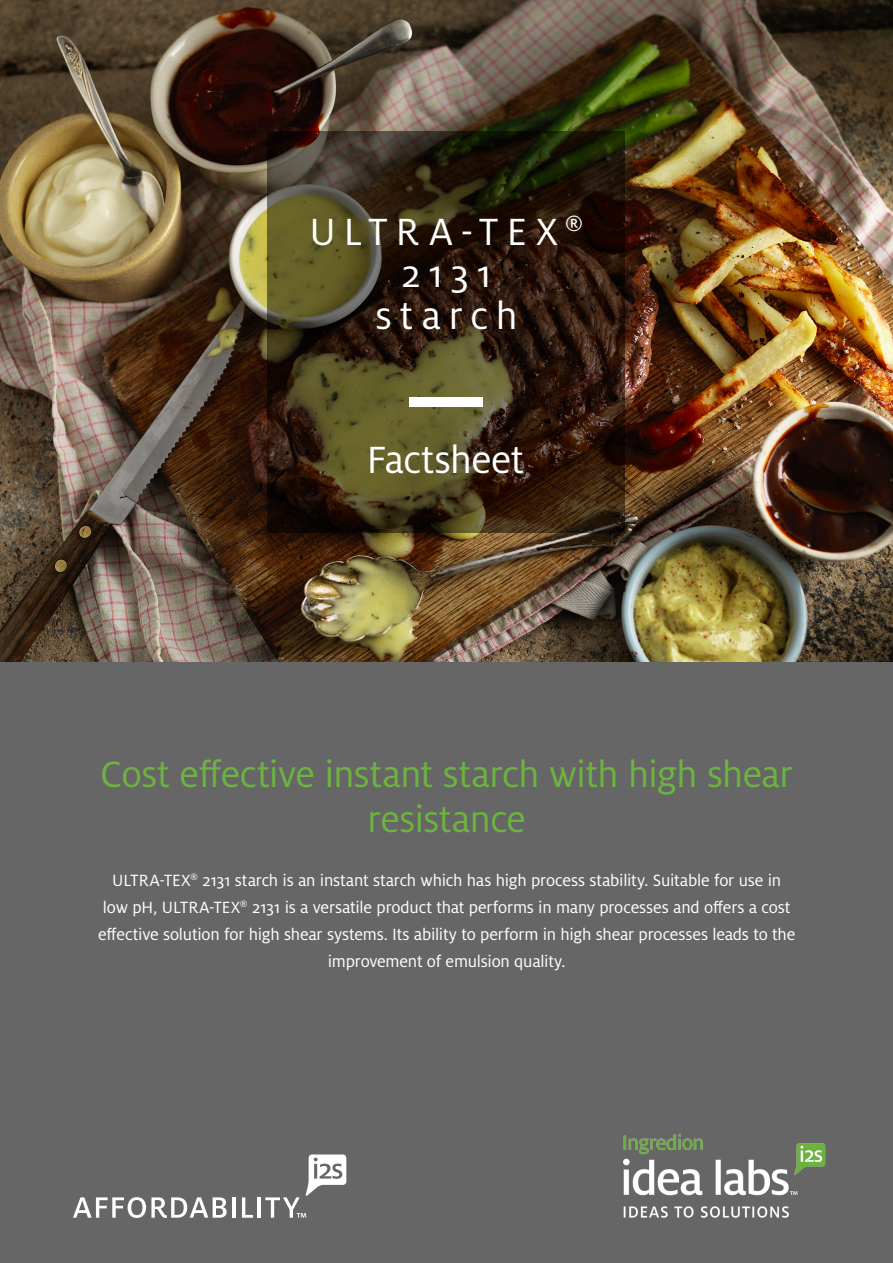
<style>
.page{position:relative;width:893px;height:1263px;background:#fff}
.page>*{position:absolute;margin:0;border:0;box-sizing:border-box;transform-origin:0 0}
.t1{font:42px/42px "Milo Pro";letter-spacing:.18em;color:#fff;text-align:center}
.t2{font:42px "Milo Pro";letter-spacing:-.01em;color:#fff}
.t3{font:40.5px/45px "Milo Pro";letter-spacing:-.015em;color:#6cb33f;text-align:center}
.t4{font:18px/27px "Milo Pro";letter-spacing:-.01em;color:#fff;text-align:center}
</style>
<div class="page">
<div style="left:0;top:622px;width:892px;height:641px;background:#666"></div>
<img style="left:0;top:0;width:893px;height:661px">
<svg style="left:268px;top:132px;width:357px;height:401px;background:#392c17"></svg>
<div style="left:409px;top:397px;width:74px;height:10px;background:#fff"></div>
<img style="left:623px;top:1133px;width:203px;height:85px">
<svg style="left:73px;top:1197px;width:154px;height:21px"></svg>
<hr style="left:232px;top:1197px;width:4px;height:21px;background:#fff">
<svg style="left:242px;top:1197px;width:11px;height:21px"></svg>
<hr style="left:258px;top:1197px;width:3px;height:21px;background:#fff">
<svg style="left:265px;top:1154px;width:81px;height:64px"></svg>
<p class="t1" style="left:310px;top:211px;width:275px">ULTRA-TEX<sup>®<br></sup>2131<br>starch</p>
<p class="t2" style="left:367px;top:437px;width:159px">Factsheet</p>
<p class="t3" style="left:100px;top:752px;width:694px">Cost effective instant starch with high shear resistance</p>
<p class="t4" style="left:98px;top:867px;width:699px">ULTRA-TEX<sup>®</sup> 2131 starch is an instant starch which has high process stability. Suitable for use in low pH, ULTRA-TEX<sup>®</sup> 2131 is a versatile product that performs in many processes and offers a cost effective solution for high shear systems. Its ability to perform in high shear processes leads to the improvement of emulsion quality.</p>
</div>
